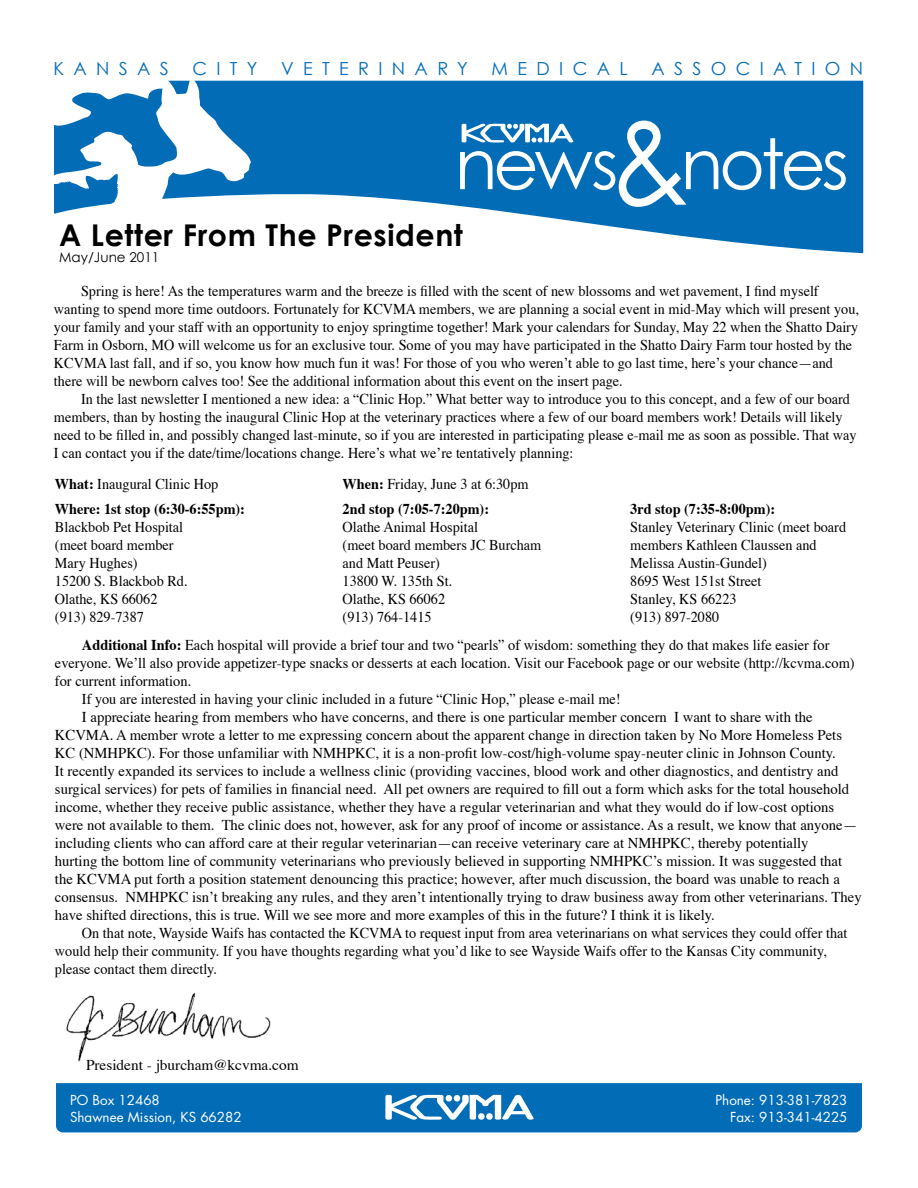
<style>
.page{position:relative;width:918px;height:1188px;background:#fff}
.page>*{position:absolute;margin:0;border:0;box-sizing:border-box;transform-origin:0 0}
.t1{font:69.9px "Century Gothic";letter-spacing:-.06em;color:#fff}
.t2{font:700 30px "Century Gothic";letter-spacing:.02em;color:#000}
.t3{font:18px "Century Gothic";letter-spacing:.52em;color:#036cb6}
.t4{font:15px/18px "Times";color:#000;scale:.95 1}
.t5{font:15px "Times";color:#000}
.t6{font:15px "Times";color:#000;scale:.96 1}
.t7{font:700 15px/24.8px "Times";color:#000;scale:.95 1}
.t8{font:13.5px/16px "Futura";color:#fff}
.t9{font:13.5px "Century Gothic";color:#000}
.s1{font-size:121.5px}
.s2{font-weight:400}
.s3{font-weight:700}
</style>
<div class="page">
<svg style="left:251px;top:81px;width:612px;height:172px;fill:#036cb6"></svg>
<svg style="left:54px;top:80px;width:197px;height:134px"></svg>
<img style="left:461px;top:124px;width:24px;height:19px">
<div style="left:459px;top:144px;width:126px;height:6px;background:#036cb6"></div>
<div style="left:56px;top:1083px;width:806px;height:49px;background:#036cb6"></div>
<img style="left:385px;top:1095px;width:32px;height:25px">
<img style="left:66px;top:992px;width:205px;height:70px">
<p class="t3" style="left:53px;top:57px;width:117px">KANSAS</p>
<p class="t3" style="left:192px;top:57px;width:67px">CITY</p>
<p class="t3" style="left:281px;top:57px;width:188px">VETERINARY</p>
<p class="t3" style="left:492px;top:57px;width:138px">MEDICAL</p>
<p class="t3" style="left:651px;top:57px;width:213px">ASSOCIATION</p>
<h1 class="t1" style="left:455px;top:121px;width:396px">news<span class="s1">&amp;</span>notes</h1>
<h2 class="t2" style="left:59px;top:216px;width:405px">A Letter From The President</h2>
<p class="t9" style="left:59px;top:249px;width:102px">May/June 2011</p>
<p class="t4" style="left:54px;top:281px;width:849px;text-indent:27px">Spring is here! As the temperatures warm and the breeze is filled with the scent of new blossoms and wet pavement, I find myself wanting to spend more time outdoors. Fortunately for KCVMA members, we are planning a social event in mid-May which will present you, your family and your staff with an opportunity to enjoy springtime together! Mark your calendars for Sunday, May 22 when the Shatto Dairy Farm in Osborn, MO will welcome us for an exclusive tour. Some of you may have participated in the Shatto Dairy Farm tour hosted by the KCVMA last fall, and if so, you know how much fun it was! For those of you who weren’t able to go last time, here’s your chance—and there will be newborn calves too! See the additional information about this event on the insert page.</p>
<p class="t4" style="left:54px;top:389px;width:846px;text-indent:27px">In the last newsletter I mentioned a new idea: a “Clinic Hop.” What better way to introduce you to this concept, and a few of our board members, than by hosting the inaugural Clinic Hop at the veterinary practices where a few of our board members work! Details will likely need to be filled in, and possibly changed last-minute, so if you are interested in participating please e-mail me as soon as possible. That way I can contact you if the date/time/locations change. Here’s what we’re tentatively planning:</p>
<p class="t7" style="left:55px;top:470px;width:202px">What: <span class="s2">Inaugural Clinic Hop<br></span>Where: 1st stop (6:30-6:55pm):</p>
<p class="t4" style="left:55px;top:517px;width:141px">Blackbob Pet Hospital (meet board member<br>Mary Hughes)<br>15200 S. Blackbob Rd.<br>Olathe, KS 66062 (913) 829-7387</p>
<p class="t7" style="left:343px;top:470px;width:197px">When: <span class="s2">Friday, June 3 at 6:30pm<br></span>2nd stop (7:05-7:20pm):</p>
<p class="t4" style="left:343px;top:517px;width:211px">Olathe Animal Hospital<br>(meet board members JC Burcham and Matt Peuser)<br>13800 W. 135th St.<br>Olathe, KS 66062<br>(913) 764-1415</p>
<p class="t7" style="left:630px;top:495px;width:154px">3rd stop (7:35-8:00pm):</p>
<p class="t4" style="left:630px;top:517px;width:229px">Stanley Veterinary Clinic (meet board members Kathleen Claussen and<br>Melissa Austin-Gundel)<br>8695 West 151st Street<br>Stanley, KS 66223<br>(913) 897-2080</p>
<p class="t6" style="left:82px;top:631px;width:780px"><span class="s3">Additional Info:</span> Each hospital will provide a brief tour and two “pearls” of wisdom: something they do that makes life easier for</p>
<p class="t6" style="left:55px;top:649px;width:835px">everyone. We’ll also provide appetizer-type snacks or desserts at each location. Visit our Facebook page or our website (http://kcvma.com)</p>
<p class="t6" style="left:55px;top:667px;width:144px">for current information.</p>
<p class="t4" style="left:82px;top:689px;width:568px">If you are interested in having your clinic included in a future “Clinic Hop,” please e-mail me!</p>
<p class="t5" style="left:82px;top:703px;width:732px">I appreciate hearing from members who have concerns, and there is one particular member concern I want to share with the</p>
<p class="t5" style="left:55px;top:721px;width:789px">KCVMA. A member wrote a letter to me expressing concern about the apparent change in direction taken by No More Homeless Pets</p>
<p class="t5" style="left:55px;top:739px;width:782px">KC (NMHPKC). For those unfamiliar with NMHPKC, it is a non-profit low-cost/high-volume spay-neuter clinic in Johnson County.</p>
<p class="t5" style="left:55px;top:757px;width:785px">It recently expanded its services to include a wellness clinic (providing vaccines, blood work and other diagnostics, and dentistry and</p>
<p class="t5" style="left:55px;top:775px;width:796px">surgical services) for pets of families in financial need. All pet owners are required to fill out a form which asks for the total household</p>
<p class="t5" style="left:55px;top:793px;width:781px">income, whether they receive public assistance, whether they have a regular veterinarian and what they would do if low-cost options</p>
<p class="t5" style="left:55px;top:811px;width:804px">were not available to them. The clinic does not, however, ask for any proof of income or assistance. As a result, we know that anyone—</p>
<p class="t5" style="left:55px;top:829px;width:755px">including clients who can afford care at their regular veterinarian—can receive veterinary care at NMHPKC, thereby potentially</p>
<p class="t5" style="left:55px;top:847px;width:789px">hurting the bottom line of community veterinarians who previously believed in supporting NMHPKC’s mission. It was suggested that</p>
<p class="t5" style="left:55px;top:865px;width:786px">the KCVMA put forth a position statement denouncing this practice; however, after much discussion, the board was unable to reach a</p>
<p class="t5" style="left:55px;top:883px;width:808px">consensus. NMHPKC isn’t breaking any rules, and they aren’t intentionally trying to draw business away from other veterinarians. They</p>
<p class="t5" style="left:55px;top:901px;width:662px">have shifted directions, this is true. Will we see more and more examples of this in the future? I think it is likely.</p>
<p class="t4" style="left:82px;top:923px;width:807px">On that note, Wayside Waifs has contacted the KCVMA to request input from area veterinarians on what services they could offer that</p>
<p class="t4" style="left:55px;top:941px;width:814px">would help their community. If you have thoughts regarding what you’d like to see Wayside Waifs offer to the Kansas City community,</p>
<p class="t4" style="left:55px;top:959px;width:172px">please contact them directly.</p>
<p class="t5" style="left:86px;top:1051px;width:214px">President - jburcham@kcvma.com</p>
<p class="t8" style="left:70px;top:1093px;width:173px">PO Box 12468<br>Shawnee Mission, KS 66282</p>
<p class="t8" style="left:716px;top:1093px;width:134px;text-align:right">Phone: 913-381-7823<br>Fax: 913-341-4225</p>
</div>
